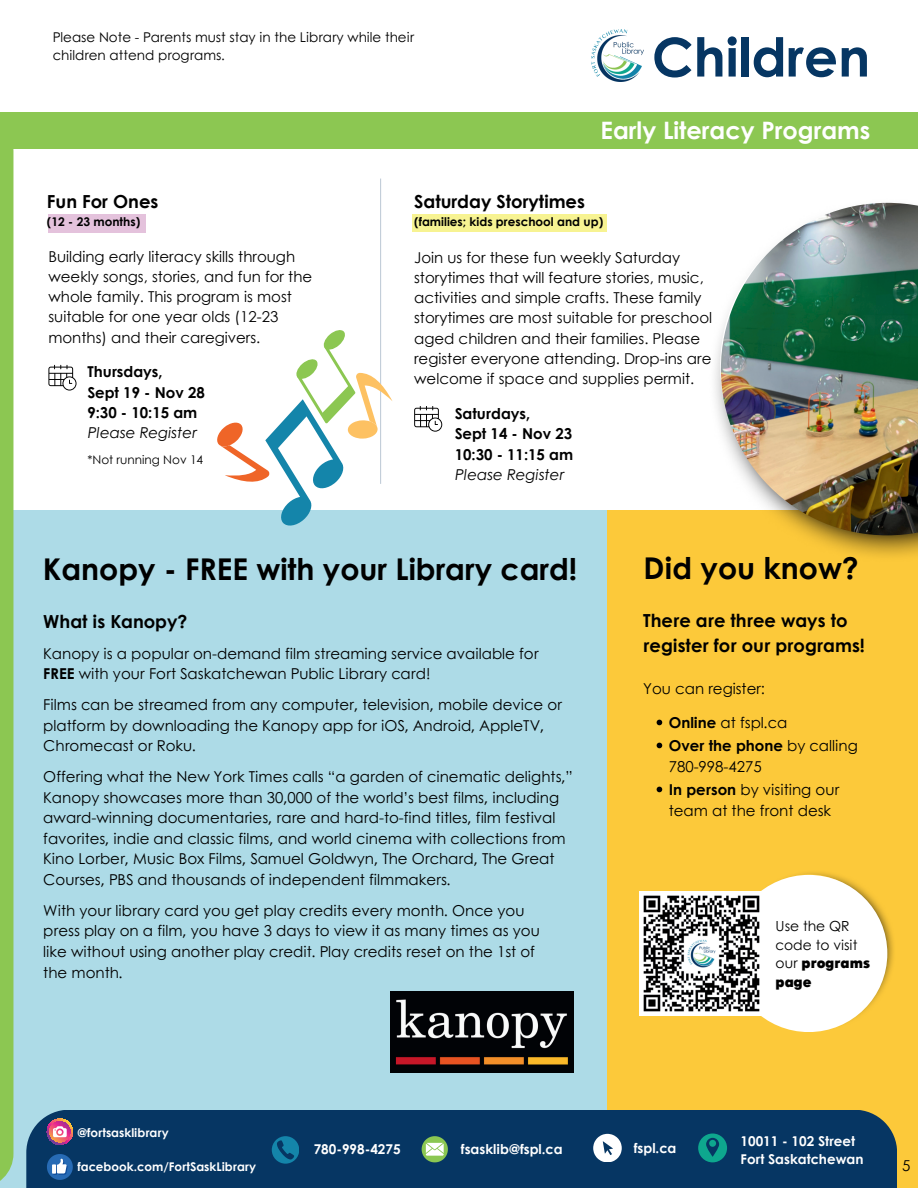
<style>
.page{position:relative;width:918px;height:1188px;background:#fff}
.page>*{position:absolute;margin:0;border:0;box-sizing:border-box;transform-origin:0 0}
.t1{font:700 53.55px "Century Gothic";color:#063663}
.t2{font:700 30px "Century Gothic";color:#000}
.t3{font:700 30px "Century Gothic";color:#000}
.t4{font:700 24px "Century Gothic";color:#fff}
.t5{font:700 18px/24.8px "Century Gothic";color:#000}
.t6{font:700 18px "Century Gothic";color:#000}
.t7{font:15px/20.5px "Century Gothic";color:#000}
.t8{font:700 15px/20.2px "Century Gothic";color:#000}
.t9{font:italic 15px "Century Gothic";color:#000}
.t10{font:13.95px/18.6px "Century Gothic";color:#000}
.t11{font:13.5px/18px "Century Gothic";color:#000}
.t12{font:700 13.5px/18px "Century Gothic";color:#fff}
.t13{font:700 12px "Century Gothic";color:#fff}
.t14{font:700 12px "Century Gothic";color:#000}
.t15{font:12px "Century Gothic";color:#000}
.s1{font-weight:700}
.s2{font-weight:400}
.s3{font-weight:900}
</style>
<div class="page">
<div style="left:0;top:511px;width:607px;height:677px;background:#addbe7"></div>
<div style="left:0;top:117px;width:13px;height:1071px;background:#8cc752"></div>
<div style="left:0;top:113px;width:918px;height:36px;background:#8cc752"></div>
<hr style="left:380px;top:179px;width:1px;height:305px;background:#063663">
<div style="left:607px;top:511px;width:311px;height:677px;background:#fcc93a"></div>
<div style="left:48px;top:214px;width:98px;height:19px;background:#e4c2dc"></div>
<div style="left:416px;top:214px;width:187px;height:19px;background:#f7f392"></div>
<div style="left:413px;top:214px;width:194px;height:17px;background:#f7f392"></div>
<svg style="left:48px;top:365px;width:29px;height:26px"></svg>
<svg style="left:414px;top:406px;width:28px;height:26px"></svg>
<img style="left:591px;top:30px;width:52px;height:51px">
<div style="left:26px;top:1110px;width:871px;height:78px;background:#063663"></div>
<svg style="left:422px;top:1136px;width:26px;height:26px"></svg>
<svg style="left:698px;top:1134px;width:29px;height:28px"></svg>
<svg style="left:593px;top:1134px;width:28px;height:28px"></svg>
<svg style="left:272px;top:1136px;width:27px;height:27px"></svg>
<svg style="left:47px;top:1119px;width:26px;height:26px"></svg>
<svg style="left:47px;top:1154px;width:26px;height:26px"></svg>
<img style="left:707px;top:202px;width:211px;height:354px">
<img style="left:721px;top:203px;width:197px;height:332px">
<svg style="left:215px;top:329px;width:178px;height:197px"></svg>
<img style="left:735px;top:872px;width:159px;height:160px">
<div style="left:730px;top:875px;width:157px;height:157px;background:#fff;border-radius:50%"></div>
<img style="left:640px;top:892px;width:120px;height:123px">
<img style="left:390px;top:992px;width:183px;height:81px">
<svg style="left:657px;top:720px;width:5px;height:5px"></svg>
<svg style="left:657px;top:743px;width:5px;height:5px"></svg>
<svg style="left:657px;top:787px;width:5px;height:5px"></svg>
<p class="t11" style="left:53px;top:28px;width:363px">Please Note - Parents must stay in the Library while their children attend programs.</p>
<h1 class="t1" style="left:652px;top:17px;width:220px">Children</h1>
<h3 class="t4" style="left:601px;top:112px;width:271px">Early Literacy Programs</h3>
<p class="t6" style="left:47px;top:188px;width:113px">Fun For Ones</p>
<p class="t14" style="left:47px;top:213px;width:95px">(12 - 23 months)</p>
<p class="t7" style="left:48px;top:246px;width:265px">Building early literacy skills through weekly songs, stories, and fun for the whole family. This program is most suitable for one year olds (12-23 months) and their caregivers.</p>
<p class="t8" style="left:87px;top:361px;width:119px">Thursdays,<br>Sept 19 - Nov 28<br>9:30 - 10:15 am</p>
<p class="t9" style="left:87px;top:424px;width:111px">Please Register</p>
<p class="t15" style="left:87px;top:451px;width:117px">*Not running Nov 14</p>
<p class="t6" style="left:414px;top:188px;width:172px">Saturday Storytimes</p>
<p class="t14" style="left:414px;top:213px;width:191px">(families; kids preschool and up)</p>
<p class="t7" style="left:414px;top:247px;width:300px">Join us for these fun weekly Saturday storytimes that will feature stories, music, activities and simple crafts. These family storytimes are most suitable for preschool aged children and their families. Please register everyone attending. Drop-ins are welcome if space and supplies permit.</p>
<p class="t8" style="left:455px;top:403px;width:120px">Saturdays,<br>Sept 14 - Nov 23<br>10:30 - 11:15 am</p>
<p class="t9" style="left:455px;top:465px;width:111px">Please Register</p>
<h2 class="t2" style="left:43px;top:546px;width:536px">Kanopy - FREE with your Library card!</h2>
<p class="t5" style="left:43px;top:608px;width:146px">What is Kanopy?</p>
<p class="t7" style="left:43px;top:643px;width:497px">Kanopy is a popular on-demand film streaming service available for<br><span class="s1">FREE</span> with your Fort Saskatchewan Public Library card!</p>
<p class="t7" style="left:43px;top:694px;width:520px">Films can be streamed from any computer, television, mobile device or platform by downloading the Kanopy app for iOS, Android, AppleTV,<br>Chromecast or Roku.</p>
<p class="t7" style="left:43px;top:766px;width:531px">Offering what the New York Times calls “a garden of cinematic delights,” Kanopy showcases more than 30,000 of the world’s best films, including award-winning documentaries, rare and hard-to-find titles, film festival favorites, indie and classic films, and world cinema with collections from Kino Lorber, Music Box Films, Samuel Goldwyn, The Orchard, The Great Courses, PBS and thousands of independent filmmakers.</p>
<p class="t7" style="left:43px;top:900px;width:498px">With your library card you get play credits every month. Once you press play on a film, you have 3 days to view it as many times as you like without using another play credit. Play credits reset on the 1st of the month.</p>
<h2 class="t3" style="left:644px;top:548px;width:217px">Did you know?</h2>
<p class="t5" style="left:643px;top:608px;width:223px">There are three ways to register for our programs!</p>
<p class="t7" style="left:643px;top:678px;width:123px">You can register:</p>
<p class="t8" style="left:669px;top:711px;width:191px;line-height:23px">Online <span class="s2">at fspl.ca<br></span>Over the phone <span class="s2">by calling</span></p>
<p class="t7" style="left:669px;top:755px;width:172px;line-height:23px">780-998-4275<br><span class="s1">In person</span> by visiting our</p>
<p class="t7" style="left:669px;top:800px;width:164px">team at the front desk</p>
<p class="t10" style="left:776px;top:916px;width:96px">Use the QR code to visit our <span class="s3">programs page</span></p>
<p class="t13" style="left:77px;top:1125px;width:93px">@fortsasklibrary</p>
<p class="t13" style="left:77px;top:1159px;width:180px">facebook.com/FortSaskLibrary</p>
<p class="t12" style="left:314px;top:1140px;width:88px">780-998-4275</p>
<p class="t12" style="left:461px;top:1139px;width:103px">fsasklib@fspl.ca</p>
<p class="t12" style="left:634px;top:1138px;width:44px">fspl.ca</p>
<p class="t12" style="left:741px;top:1132px;width:124px">10011 - 102 Street<br>Fort Saskatchewan</p>
<p class="t7" style="left:902px;top:1155px;width:10px">5</p>
</div>
